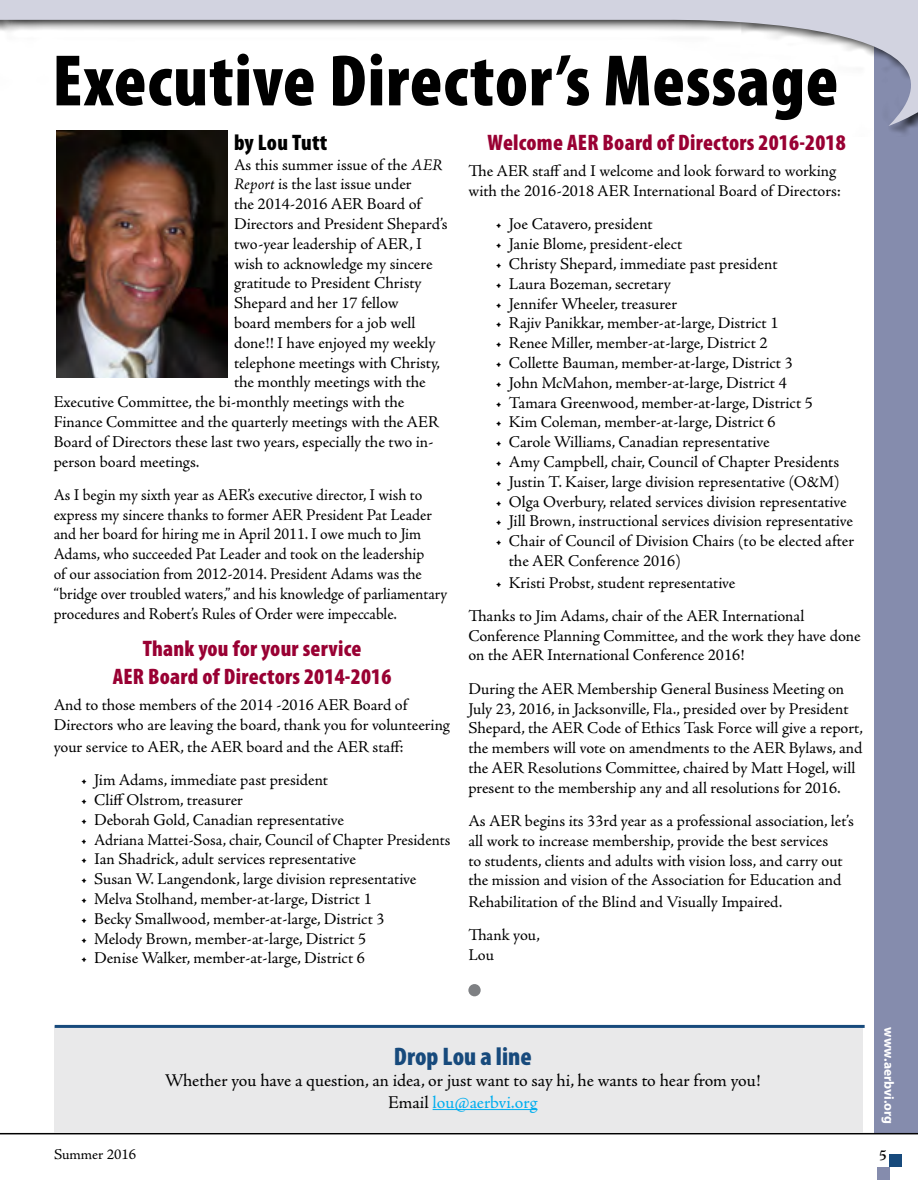
<style>
.page{position:relative;width:918px;height:1188px;background:#fff}
.page>*{position:absolute;margin:0;border:0;box-sizing:border-box;transform-origin:0 0}
.Head_5{font:900 condensed 73.5px "Myriad Pro";letter-spacing:.01em;color:#000}
.t1{font:900 condensed 25.5px "Myriad Pro";color:#174a7c}
.author{font:900 condensed 22.5px "Myriad Pro";letter-spacing:.01em;color:#903}
.author-2{font:900 condensed 22.5px "Myriad Pro";letter-spacing:.01em;color:#000}
.t2{font:18px/21.6px "Adobe Jenson Pro";letter-spacing:-.005em;color:#000;text-align:center}
.Body2{font:16.5px/19.8px "Adobe Jenson Pro";letter-spacing:-.005em;color:#000}
.Body2-2{font:16.5px/19.8px "Adobe Jenson Pro";letter-spacing:-.005em;color:#000;scale:.96 1}
.t3{font:15px "Adobe Jenson Pro";color:#000}
.t4{font:600 15px "Adobe Jenson Pro";color:#000}
.t5{font:700 13.5px "Myriad Pro";color:#fff}
.s1{font-style:italic}
.s2{color:#00aeef}
</style>
<div class="page">
<div style="left:874px;top:0;width:44px;height:1134px;background:#858cad"></div>
<div style="left:877px;top:1167px;width:13px;height:13px;background:#858cad"></div>
<div style="left:890px;top:1154px;width:12px;height:13px;background:#174a7c"></div>
<div style="left:0;top:0;width:918px;height:136px;background:#fff"></div>
<svg style="left:0;top:0;width:918px;height:126px"></svg>
<hr style="left:0;top:1133px;width:918px;height:1px;background:#000">
<img style="left:57px;top:130px;width:170px;height:248px">
<div style="left:468px;top:984px;width:13px;height:12px;background:#7e8083;border-radius:50%"></div>
<div style="left:55px;top:1026px;width:808px;height:107px;background:#e9e9ea"></div>
<hr style="left:433px;top:1109px;width:104px;height:1px;background:#00aeef">
<hr style="left:55px;top:1025px;width:810px;height:3px;background:#174a7c">
<h1 class="Head_5" style="left:52px;top:34px;width:788px">Executive Director’s Message</h1>
<h2 class="author-2" style="left:234px;top:128px;width:95px">by Lou Tutt</h2>
<p class="Body2" style="left:234px;top:155px;width:210px">As this summer issue of the <span class="s1">AER</span></p>
<p class="Body2" style="left:234px;top:175px;width:179px"><span class="s1">Report</span> is the last issue under</p>
<p class="Body2" style="left:234px;top:194px;width:189px">the 2014-2016 AER Board of</p>
<p class="Body2" style="left:234px;top:214px;width:215px">Directors and President Shepard’s</p>
<p class="Body2" style="left:234px;top:234px;width:190px">two-year leadership of AER, I</p>
<p class="Body2" style="left:234px;top:254px;width:200px">wish to acknowledge my sincere</p>
<p class="Body2" style="left:234px;top:274px;width:189px">gratitude to President Christy</p>
<p class="Body2" style="left:234px;top:293px;width:166px">Shepard and her 17 fellow</p>
<p class="Body2" style="left:234px;top:313px;width:183px">board members for a job well</p>
<p class="Body2" style="left:234px;top:333px;width:203px">done!! I have enjoyed my weekly</p>
<p class="Body2" style="left:234px;top:353px;width:208px">telephone meetings with Christy,</p>
<p class="Body2" style="left:234px;top:373px;width:193px">the monthly meetings with the</p>
<p class="Body2" style="left:54px;top:392px;width:352px">Executive Committee, the bi-monthly meetings with the</p>
<p class="Body2" style="left:54px;top:412px;width:387px">Finance Committee and the quarterly meetings with the AER</p>
<p class="Body2" style="left:54px;top:432px;width:382px">Board of Directors these last two years, especially the two in-</p>
<p class="Body2" style="left:54px;top:452px;width:147px">person board meetings.</p>
<p class="Body2-2" style="left:54px;top:485px;width:412px">As I begin my sixth year as AER’s executive director, I wish to express my sincere thanks to former AER President Pat Leader and her board for hiring me in April 2011. I owe much to Jim Adams, who succeeded Pat Leader and took on the leadership<br>of our association from 2012-2014. President Adams was the “bridge over troubled waters,” and his knowledge of parliamentary procedures and Robert’s Rules of Order were impeccable.</p>
<h2 class="author" style="left:143px;top:634px;width:220px">Thank you for your service</h2>
<h2 class="author" style="left:113px;top:662px;width:280px">AER Board of Directors 2014-2016</h2>
<p class="Body2" style="left:54px;top:696px;width:398px">And to those members of the 2014 -2016 AER Board of<br>Directors who are leaving the board, thank you for volunteering</p>
<p class="Body2" style="left:54px;top:737px;width:351px">your service to AER, the AER board and the AER staff:</p>
<p class="Body2" style="left:81px;top:770px;width:249px">• Jim Adams, immediate past president</p>
<p class="Body2" style="left:81px;top:790px;width:164px">• Cliff Olstrom, treasurer</p>
<p class="Body2" style="left:81px;top:810px;width:265px">• Deborah Gold, Canadian representative</p>
<p class="Body2" style="left:81px;top:830px;width:371px">• Adriana Mattei-Sosa, chair, Council of Chapter Presidents</p>
<p class="Body2" style="left:81px;top:850px;width:277px">• Ian Shadrick, adult services representative</p>
<p class="Body2" style="left:81px;top:869px;width:337px">• Susan W. Langendonk, large division representative</p>
<p class="Body2" style="left:81px;top:889px;width:293px">• Melva Stolhand, member-at-large, District 1</p>
<p class="Body2" style="left:81px;top:909px;width:305px">• Becky Smallwood, member-at-large, District 3</p>
<p class="Body2" style="left:81px;top:929px;width:287px">• Melody Brown, member-at-large, District 5</p>
<p class="Body2" style="left:81px;top:949px;width:286px">• Denise Walker, member-at-large, District 6</p>
<h2 class="author" style="left:488px;top:128px;width:360px">Welcome AER Board of Directors 2016-2018</h2>
<p class="Body2" style="left:468px;top:162px;width:374px">The AER staff and I welcome and look forward to working with the 2016-2018 AER International Board of Directors:</p>
<p class="Body2" style="left:495px;top:215px;width:159px">• Joe Catavero, president</p>
<p class="Body2" style="left:495px;top:234px;width:188px">• Janie Blome, president-elect</p>
<p class="Body2" style="left:495px;top:254px;width:284px">• Christy Shepard, immediate past president</p>
<p class="Body2" style="left:495px;top:274px;width:177px">• Laura Bozeman, secretary</p>
<p class="Body2" style="left:495px;top:294px;width:183px">• Jennifer Wheeler, treasurer</p>
<p class="Body2" style="left:495px;top:314px;width:285px">• Rajiv Panikkar, member-at-large, District 1</p>
<p class="Body2" style="left:495px;top:333px;width:274px">• Renee Miller, member-at-large, District 2</p>
<p class="Body2" style="left:495px;top:353px;width:299px">• Collette Bauman, member-at-large, District 3</p>
<p class="Body2" style="left:495px;top:373px;width:293px">• John McMahon, member-at-large, District 4</p>
<p class="Body2" style="left:495px;top:393px;width:319px">• Tamara Greenwood, member-at-large, District 5</p>
<p class="Body2" style="left:495px;top:413px;width:282px">• Kim Coleman, member-at-large, District 6</p>
<p class="Body2" style="left:495px;top:432px;width:276px">• Carole Williams, Canadian representative</p>
<p class="Body2" style="left:495px;top:452px;width:345px">• Amy Campbell, chair, Council of Chapter Presidents</p>
<p class="Body2" style="left:495px;top:472px;width:346px">• Justin T. Kaiser, large division representative (O&amp;M)</p>
<p class="Body2" style="left:495px;top:492px;width:353px">• Olga Overbury, related services division representative</p>
<p class="Body2" style="left:495px;top:512px;width:359px">• Jill Brown, instructional services division representative</p>
<p class="Body2" style="left:509px;top:531px;width:347px;text-indent:-14px">• Chair of Council of Division Chairs (to be elected after the AER Conference 2016)</p>
<p class="Body2" style="left:495px;top:573px;width:242px">• Kristi Probst, student representative</p>
<p class="Body2" style="left:468px;top:606px;width:394px">Thanks to Jim Adams, chair of the AER International<br>Conference Planning Committee, and the work they have done on the AER International Conference 2016!</p>
<p class="Body2" style="left:468px;top:679px;width:396px">During the AER Membership General Business Meeting on July 23, 2016, in Jacksonville, Fla., presided over by President Shepard, the AER Code of Ethics Task Force will give a report, the members will vote on amendments to the AER Bylaws, and the AER Resolutions Committee, chaired by Matt Hogel, will present to the membership any and all resolutions for 2016.</p>
<p class="Body2" style="left:468px;top:811px;width:387px">As AER begins its 33rd year as a professional association, let’s all work to increase membership, provide the best services<br>to students, clients and adults with vision loss, and carry out the mission and vision of the Association for Education and</p>
<p class="Body2" style="left:468px;top:892px;width:316px">Rehabilitation of the Blind and Visually Impaired.</p>
<p class="Body2" style="left:468px;top:926px;width:73px">Thank you,</p>
<p class="Body2" style="left:468px;top:945px;width:27px">Lou</p>
<h2 class="t1" style="left:394px;top:1040px;width:139px">Drop Lou a line</h2>
<p class="t2" style="left:165px;top:1070px;width:597px">Whether you have a question, an idea, or just want to say hi, he wants to hear from you!<br>Email <span class="s2">lou@aerbvi.org</span></p>
<p class="t5" style="left:898px;top:1027px;width:98px;rotate:90deg">www.aerbvi.org</p>
<p class="t3" style="left:54px;top:1146px;width:84px">Summer 2016</p>
<p class="t4" style="left:879px;top:1146px;width:9px">5</p>
</div>
